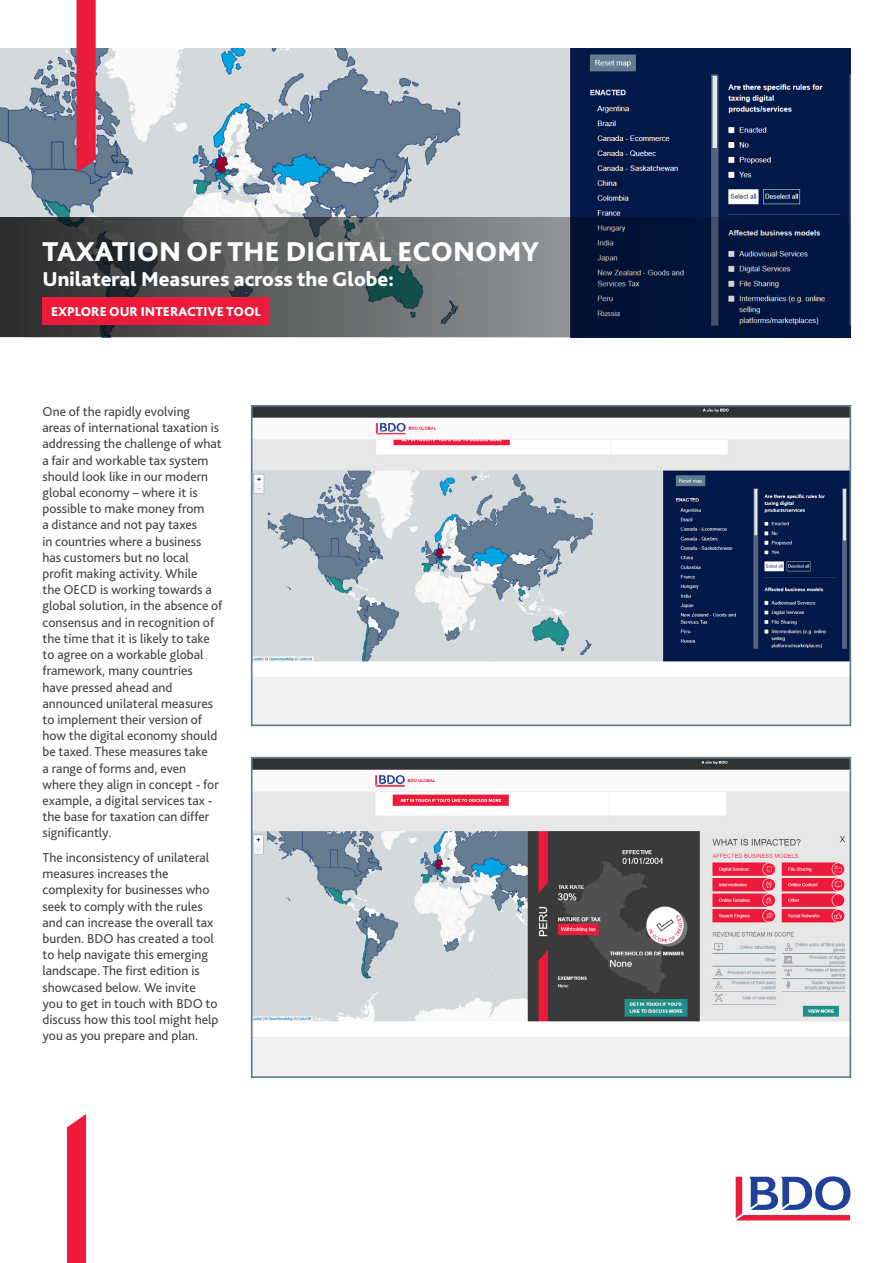
<style>
.page{position:relative;width:893px;height:1263px;background:#fff}
.page>*{position:absolute;margin:0;border:0;box-sizing:border-box;transform-origin:0 0}
.t1{font:800 28.5px "Bliss Pro";color:#fff}
.t2{font:800 21px "Bliss Pro";color:#fff}
.t3{font:13.5px/16.2px "Bliss Pro";color:#424241}
.t4{font:800 13.5px "Bliss Pro";color:#fff}
</style>
<div class="page">
<img style="left:0;top:49px;width:850px;height:288px">
<svg style="left:0;top:217px;width:850px;height:119px;background:#414957"></svg>
<div style="left:67px;top:1114px;width:19px;height:149px;background:#ed1a3b"></div>
<svg style="left:77px;top:0;width:19px;height:173px;background:#e62040"></svg>
<div style="left:43px;top:298px;width:226px;height:27px;background:#ed1a3b"></div>
<svg style="left:736px;top:1176px;width:114px;height:44px"></svg>
<div style="left:252px;top:758px;width:598px;height:319px;background:#f2f2f2"></div>
<img style="left:254px;top:760px;width:594px;height:277px">
<div style="left:251px;top:757px;width:600px;height:321px;border:2px solid #657c90"></div>
<div style="left:252px;top:406px;width:598px;height:319px;background:#f2f2f2"></div>
<img style="left:254px;top:408px;width:594px;height:269px">
<div style="left:251px;top:405px;width:600px;height:321px;border:2px solid #657c90"></div>
<h1 class="t1" style="left:43px;top:233px;width:498px">TAXATION OF THE DIGITAL ECONOMY</h1>
<h2 class="t2" style="left:43px;top:266px;width:353px">Unilateral Measures across the Globe:</h2>
<p class="t4" style="left:51px;top:304px;width:211px">EXPLORE OUR INTERACTIVE TOOL</p>
<p class="t3" style="left:43px;top:403px;width:182px">One of the rapidly evolving<br>areas of international taxation is addressing the challenge of what a fair and workable tax system should look like in our modern global economy – where it is possible to make money from<br>a distance and not pay taxes<br>in countries where a business has customers but no local profit making activity. While<br>the OECD is working towards a global solution, in the absence of consensus and in recognition of the time that it is likely to take to agree on a workable global framework, many countries<br>have pressed ahead and announced unilateral measures to implement their version of how the digital economy should be taxed. These measures take<br>a range of forms and, even where they align in concept - for example, a digital services tax - the base for taxation can differ significantly.</p>
<p class="t3" style="left:43px;top:849px;width:177px">The inconsistency of unilateral measures increases the complexity for businesses who seek to comply with the rules and can increase the overall tax burden. BDO has created a tool to help navigate this emerging landscape. The first edition is showcased below. We invite you to get in touch with BDO to discuss how this tool might help you as you prepare and plan.</p>
</div>
